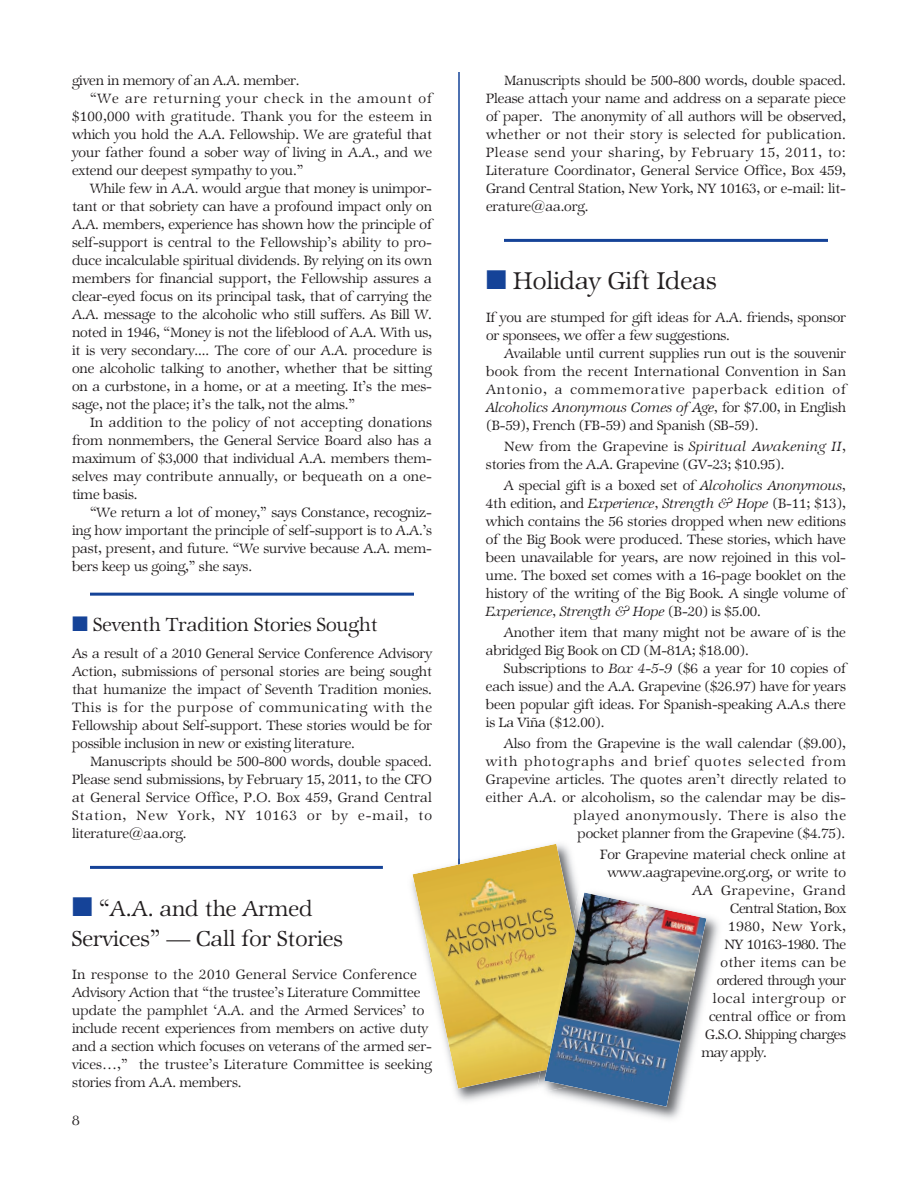
<style>
.page{position:relative;width:918px;height:1188px;background:#fff}
.page>*{position:absolute;margin:0;border:0;box-sizing:border-box;transform-origin:0 0}
.t1{font:27px "Zapf Internatl IT Cby BT Light";color:#231f20}
.t2{font:24px/30px "Zapf Internatl IT Cby BT Light";color:#231f20}
.t3{font:21px "Zapf Internatl IT Cby BT Light";color:#231f20}
.t4{font:15px/18px "Zapf Internatl IT Cby BT Light";letter-spacing:-.01em;color:#231f20;text-align:justify}
.t5{font:15px "Zapf Internatl IT Cby BT Light Ital";color:#231f20}
.t6{font:15px "Zapf Internatl IT Cby BT Light";letter-spacing:-.03em;color:#231f20}
.t7{font:15px "Zapf Internatl IT Cby BT Light";letter-spacing:.045em;color:#231f20}
.t8{font:15px "Zapf Internatl IT Cby BT Light";letter-spacing:.02em;color:#231f20}
.t9{font:15px "Zapf Internatl IT Cby BT Light";letter-spacing:.01em;color:#231f20}
.t10{font:15px "Zapf Internatl IT Cby BT Light";letter-spacing:.06em;color:#231f20}
.t11{font:15px "Zapf Internatl IT Cby BT Light";letter-spacing:.025em;color:#231f20}
.s1{color:#154398}
.s2{font-family:"Zapf Internatl IT Cby BT Light"}
.s3{font-family:"Zapf Internatl IT Cby BT Light Ital"}
</style>
<div class="page">
<hr style="left:90px;top:593px;width:324px;height:3px;background:#154398">
<hr style="left:90px;top:866px;width:293px;height:3px;background:#154398">
<hr style="left:504px;top:239px;width:324px;height:3px;background:#154398">
<hr style="left:458px;top:72px;width:2px;height:805px;background:#154398">
<img style="left:411px;top:834px;width:115px;height:267px">
<img style="left:412px;top:844px;width:165px;height:245px">
<img style="left:535px;top:884px;width:184px;height:235px">
<img style="left:536px;top:883px;width:88px;height:211px">
<img style="left:541px;top:920px;width:3px;height:151px">
<img style="left:544px;top:892px;width:163px;height:215px">
<p class="t4" style="left:72px;top:74px;width:229px">given in memory of an A.A. member.</p>
<p class="t10" style="left:90px;top:93px;width:343px">“We are returning your check in the amount of</p>
<p class="t8" style="left:72px;top:111px;width:362px">$100,000 with gratitude. Thank you for the esteem in</p>
<p class="t4" style="left:72px;top:128px;width:361px">which you hold the A.A. Fellowship. We are grateful that</p>
<p class="t4" style="left:72px;top:146px;width:362px">your father found a sober way of living in A.A., and we</p>
<p class="t4" style="left:72px;top:164px;width:233px">extend our deepest sympathy to you.”</p>
<p class="t4" style="left:90px;top:182px;width:343px">While few in A.A. would argue that money is unimpor-</p>
<p class="t4" style="left:72px;top:200px;width:361px">tant or that sobriety can have a profound impact only on</p>
<p class="t4" style="left:72px;top:218px;width:361px">A.A. members, experience has shown how the principle of</p>
<p class="t4" style="left:72px;top:236px;width:361px">self-support is central to the Fellowship’s ability to pro-</p>
<p class="t4" style="left:72px;top:254px;width:361px">duce incalculable spiritual dividends. By relying on its own</p>
<p class="t4" style="left:72px;top:272px;width:361px">members for financial support, the Fellowship assures a</p>
<p class="t4" style="left:72px;top:290px;width:361px">clear-eyed focus on its principal task, that of carrying the</p>
<p class="t4" style="left:72px;top:308px;width:362px">A.A. message to the alcoholic who still suffers. As Bill W.</p>
<p class="t4" style="left:72px;top:326px;width:362px">noted in 1946, “Money is not the lifeblood of A.A. With us,</p>
<p class="t4" style="left:72px;top:344px;width:361px">it is very secondary.... The core of our A.A. procedure is</p>
<p class="t4" style="left:72px;top:362px;width:361px">one alcoholic talking to another, whether that be sitting</p>
<p class="t4" style="left:72px;top:380px;width:361px">on a curbstone, in a home, or at a meeting. It’s the mes-</p>
<p class="t4" style="left:72px;top:398px;width:285px">sage, not the place; it’s the talk, not the alms.”</p>
<p class="t9" style="left:90px;top:417px;width:344px">In addition to the policy of not accepting donations</p>
<p class="t4" style="left:72px;top:434px;width:362px">from nonmembers, the General Service Board also has a</p>
<p class="t4" style="left:72px;top:452px;width:362px">maximum of $3,000 that individual A.A. members them-</p>
<p class="t4" style="left:72px;top:470px;width:361px">selves may contribute annually, or bequeath on a one-</p>
<p class="t4" style="left:72px;top:488px;width:67px">time basis.</p>
<p class="t4" style="left:90px;top:506px;width:344px">“We return a lot of money,” says Constance, recogniz-</p>
<p class="t4" style="left:72px;top:524px;width:362px">ing how important the principle of self-support is to A.A.’s</p>
<p class="t4" style="left:72px;top:542px;width:362px">past, present, and future. “We survive because A.A. mem-</p>
<p class="t4" style="left:72px;top:560px;width:182px">bers keep us going,” she says.</p>
<h3 class="t3" style="left:72px;top:617px;width:307px"><span class="s1">■</span> Seventh Tradition Stories Sought</h3>
<p class="t4" style="left:72px;top:647px;width:362px">As a result of a 2010 General Service Conference Advisory Action, submissions of personal stories are being sought that humanize the impact of Seventh Tradition monies.<br>This is for the purpose of communicating with the Fellowship about Self-support. These stories would be for possible inclusion in new or existing literature.</p>
<p class="t4" style="left:72px;top:755px;width:362px;text-indent:18px">Manuscripts should be 500-800 words, double spaced.<br>Please send submissions, by February 15, 2011, to the CFO at General Service Office, P.O. Box 459, Grand Central Station, New York, NY 10163 or by e-mail, to literature@aa.org.</p>
<h2 class="t2" style="left:72px;top:897px;width:272px"><span class="s1">■</span> “A.A. and the Armed<br>Services” — Call for Stories</h2>
<p class="t4" style="left:72px;top:968px;width:361px;text-align:left">In response to the 2010 General Service Conference Advisory Action that “the trustee’s Literature Committee update the pamphlet ‘A.A. and the Armed Services’ to include recent experiences from members on active duty and a section which focuses on veterans of the armed ser&shy;vices…,” the trustee’s Literature Committee is seeking stories from A.A. members.</p>
<p class="t4" style="left:72px;top:1113px;width:9px">8</p>
<p class="t4" style="left:486px;top:74px;width:362px;text-indent:18px">Manuscripts should be 500-800 words, double spaced.<br>Please attach your name and address on a separate piece of paper. The anonymity of all authors will be observed, whether or not their story is selected for publication.<br>Please send your sharing, by February 15, 2011, to:<br>Literature Coordinator, General Service Office, Box 459, Grand Central Station, New York, NY 10163, or e-mail: lit&shy;erature@aa.org.</p>
<h1 class="t1" style="left:486px;top:271px;width:232px"><span class="s1">■</span> Holiday Gift Ideas</h1>
<p class="t4" style="left:486px;top:311px;width:362px">If you are stumped for gift ideas for A.A. friends, sponsor or sponsees, we offer a few suggestions.</p>
<p class="t4" style="left:486px;top:347px;width:362px;text-indent:18px">Available until current supplies run out is the souvenir book from the recent International Convention in San Antonio, a commemorative paperback edition of</p>
<p class="t5" style="left:486px;top:402px;width:361px">Alcoholics Anonymous Comes of Age, <span class="s2">for $7.00, in English</span></p>
<p class="t4" style="left:504px;top:417px;width:343px;line-height:21px;text-indent:-18px">(B-59), French (FB-59) and Spanish (SB-59).<br>New from the Grapevine is <span class="s3">Spiritual Awakening II</span>,</p>
<p class="t4" style="left:504px;top:456px;width:344px;line-height:21px;text-indent:-18px">stories from the A.A. Grapevine (GV-23; $10.95).<br>A special gift is a boxed set of <span class="s3">Alcoholics Anonymous,</span></p>
<p class="t4" style="left:486px;top:497px;width:362px">4th edition, and <span class="s3">Experience, Strength &amp; Hope</span> (B-11; $13), which contains the 56 stories dropped when new editions of the Big Book were produced. These stories, which have been unavailable for years, are now rejoined in this vol&shy;ume. The boxed set comes with a 16-page booklet on the history of the writing of the Big Book. A single volume of</p>
<p class="t5" style="left:486px;top:606px;width:277px">Experience, Strength &amp; Hope <span class="s2">(B-20) is $5.00.</span></p>
<p class="t4" style="left:486px;top:626px;width:361px;text-indent:18px">Another item that many might not be aware of is the abridged Big Book on CD (M-81A; $18.00).</p>
<p class="t4" style="left:486px;top:662px;width:362px;text-indent:18px">Subscriptions to <span class="s3">Box 4-5-9</span> ($6 a year for 10 copies of each issue) and the A.A. Grapevine ($26.97) have for years been popular gift ideas. For Spanish-speaking A.A.s there is La Viña ($12.00).</p>
<p class="t4" style="left:486px;top:737px;width:362px;text-align:right">Also from the Grapevine is the wall calendar ($9.00), with photographs and brief quotes selected from Grapevine articles. The quotes aren’t directly related to either A.A. or alcoholism, so the calendar may be dis&shy;played anonymously. There is also the<br>pocket planner from the Grapevine ($4.75).</p>
<p class="t4" style="left:600px;top:848px;width:247px">For Grapevine material check online at</p>
<p class="t4" style="left:607px;top:866px;width:240px">www.aagrapevine.org.org, or write to</p>
<p class="t7" style="left:692px;top:885px;width:155px">AA Grapevine, Grand</p>
<p class="t6" style="left:730px;top:903px;width:117px">Central Station, Box</p>
<p class="t7" style="left:728px;top:921px;width:119px">1980, New York,</p>
<p class="t6" style="left:724px;top:939px;width:123px">NY 10163-1980. The</p>
<p class="t11" style="left:721px;top:957px;width:127px">other items can be</p>
<p class="t6" style="left:717px;top:975px;width:131px">ordered through your</p>
<p class="t7" style="left:713px;top:993px;width:135px">local intergroup or</p>
<p class="t4" style="left:709px;top:1010px;width:138px">central office or from</p>
<p class="t6" style="left:705px;top:1029px;width:142px">G.S.O. Shipping charges</p>
<p class="t6" style="left:701px;top:1047px;width:67px">may apply.</p>
</div>
